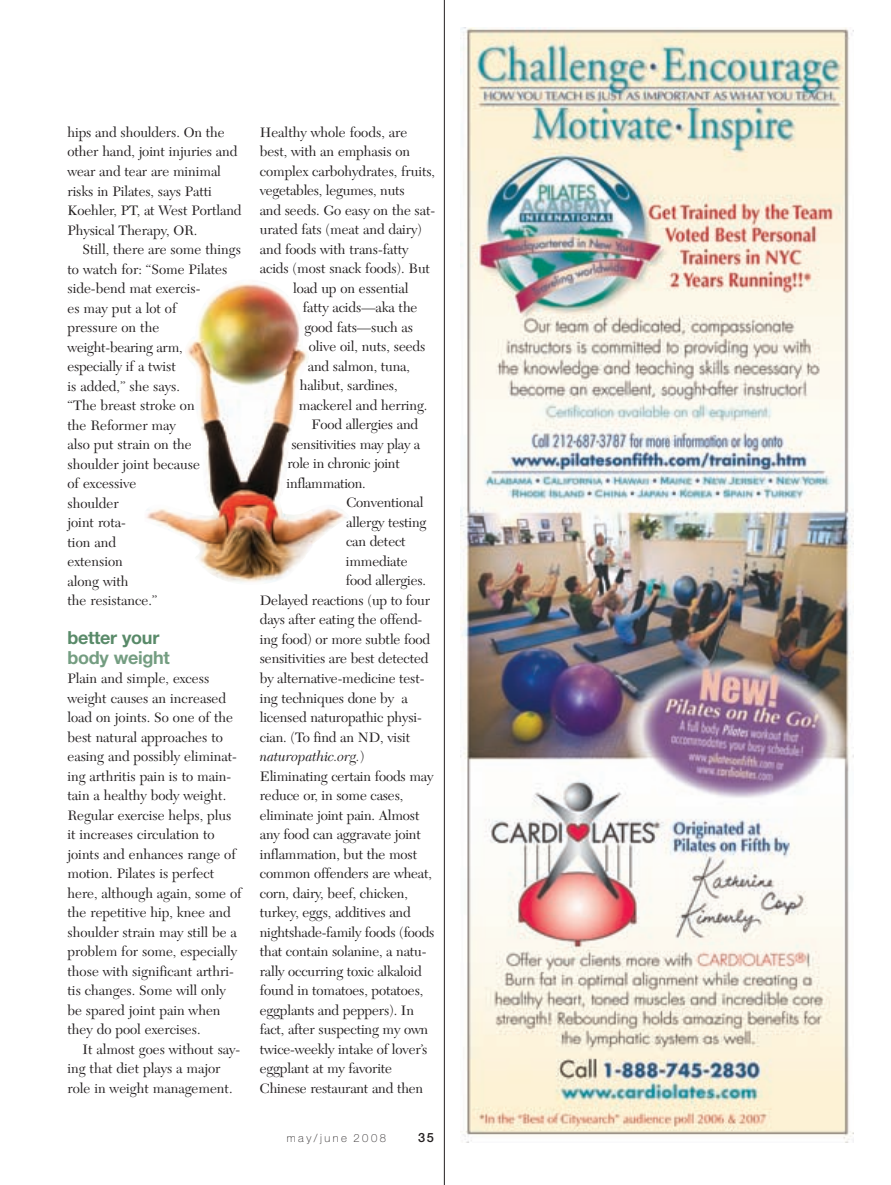
<style>
.page{position:relative;width:891px;height:1185px;background:#fff}
.page>*{position:absolute;margin:0;border:0;box-sizing:border-box;transform-origin:0 0}
.t1{font:700 18px/19.5px "Helvetica Neue LT";letter-spacing:-.015em;color:#598a69}
.t2{font:14.25px "New Caledonia";letter-spacing:-.005em;color:#231f20}
.t3{font:italic 14.25px "New Caledonia";letter-spacing:-.01em;color:#231f20}
.t4{font:500 12.75px "Helvetica Neue LT";color:#231f20}
.t5{font:100 11.25px "Helvetica Neue LT";letter-spacing:.22em;color:#231f20}
.s1{color:#749d81}
.s2{font-style:normal}
</style>
<div class="page">
<img style="left:146px;top:0;width:708px;height:1184px">
<p class="t2" style="left:68px;top:126px;width:159px">hips and shoulders. On the</p>
<p class="t2" style="left:68px;top:146px;width:171px">other hand, joint injuries and</p>
<p class="t2" style="left:68px;top:165px;width:155px">wear and tear are minimal</p>
<p class="t2" style="left:68px;top:185px;width:146px">risks in Pilates, says Patti</p>
<p class="t2" style="left:68px;top:204px;width:176px">Koehler, PT, at West Portland</p>
<p class="t2" style="left:68px;top:224px;width:131px">Physical Therapy, OR.</p>
<p class="t2" style="left:83px;top:243px;width:160px">Still, there are some things</p>
<p class="t2" style="left:68px;top:263px;width:161px">to watch for: “Some Pilates</p>
<p class="t2" style="left:68px;top:282px;width:135px">side-bend mat exercis-</p>
<p class="t2" style="left:68px;top:302px;width:111px">es may put a lot of</p>
<p class="t2" style="left:68px;top:321px;width:93px">pressure on the</p>
<p class="t2" style="left:68px;top:341px;width:117px">weight-bearing arm,</p>
<p class="t2" style="left:68px;top:360px;width:110px">especially if a twist</p>
<p class="t2" style="left:68px;top:380px;width:114px">is added,” she says.</p>
<p class="t2" style="left:68px;top:399px;width:129px">“The breast stroke on</p>
<p class="t2" style="left:68px;top:419px;width:110px">the Reformer may</p>
<p class="t2" style="left:68px;top:438px;width:126px">also put strain on the</p>
<p class="t2" style="left:68px;top:458px;width:134px">shoulder joint because</p>
<p class="t2" style="left:68px;top:477px;width:70px">of excessive</p>
<p class="t2" style="left:68px;top:497px;width:53px">shoulder</p>
<p class="t2" style="left:68px;top:516px;width:60px">joint rota-</p>
<p class="t2" style="left:68px;top:536px;width:50px">tion and</p>
<p class="t2" style="left:68px;top:555px;width:57px">extension</p>
<p class="t2" style="left:68px;top:575px;width:63px">along with</p>
<p class="t2" style="left:68px;top:594px;width:92px">the resistance.”</p>
<p class="t1" style="left:68px;top:630px;width:104px">better your <span class="s1">body weight</span></p>
<p class="t2" style="left:68px;top:672px;width:143px">Plain and simple, excess</p>
<p class="t2" style="left:68px;top:692px;width:160px">weight causes an in creased</p>
<p class="t2" style="left:68px;top:711px;width:167px">load on joints. So one of the</p>
<p class="t2" style="left:68px;top:731px;width:157px">best natural approaches to</p>
<p class="t2" style="left:68px;top:750px;width:171px">easing and possibly eliminat-</p>
<p class="t2" style="left:68px;top:770px;width:165px">ing arthritis pain is to main-</p>
<p class="t2" style="left:68px;top:789px;width:160px">tain a healthy body weight.</p>
<p class="t2" style="left:68px;top:809px;width:166px">Regular exercise helps, plus</p>
<p class="t2" style="left:68px;top:828px;width:149px">it increases circulation to</p>
<p class="t2" style="left:68px;top:848px;width:170px">joints and enhances range of</p>
<p class="t2" style="left:68px;top:867px;width:148px">motion. Pilates is perfect</p>
<p class="t2" style="left:68px;top:887px;width:176px">here, although again, some of</p>
<p class="t2" style="left:68px;top:906px;width:165px">the repetitive hip, knee and</p>
<p class="t2" style="left:68px;top:926px;width:171px">shoulder strain may still be a</p>
<p class="t2" style="left:68px;top:945px;width:171px">problem for some, especially</p>
<p class="t2" style="left:68px;top:965px;width:168px">those with significant arthri-</p>
<p class="t2" style="left:68px;top:984px;width:160px">tis changes. Some will only</p>
<p class="t2" style="left:68px;top:1004px;width:155px">be spared joint pain when</p>
<p class="t2" style="left:68px;top:1023px;width:135px">they do pool exercises.</p>
<p class="t2" style="left:83px;top:1043px;width:159px">It almost goes without say-</p>
<p class="t2" style="left:68px;top:1062px;width:155px">ing that diet plays a major</p>
<p class="t2" style="left:68px;top:1082px;width:167px">role in weight management.</p>
<p class="t2" style="left:260px;top:126px;width:149px">Healthy whole foods, are</p>
<p class="t2" style="left:260px;top:146px;width:152px">best, with an emphasis on</p>
<p class="t2" style="left:260px;top:165px;width:177px">complex carbohydrates, fruits,</p>
<p class="t2" style="left:260px;top:185px;width:146px">vegetables, legumes, nuts</p>
<p class="t2" style="left:260px;top:204px;width:177px">and seeds. Go easy on the sat-</p>
<p class="t2" style="left:260px;top:224px;width:164px">urated fats (meat and dairy)</p>
<p class="t2" style="left:260px;top:243px;width:150px">and foods with trans-fatty</p>
<p class="t2" style="left:260px;top:263px;width:172px">acids (most snack foods). But</p>
<p class="t2" style="left:293px;top:282px;width:117px">load up on essential</p>
<p class="t2" style="left:303px;top:302px;width:116px">fatty acids—aka the</p>
<p class="t2" style="left:304px;top:321px;width:110px">good fats—such as</p>
<p class="t2" style="left:309px;top:341px;width:118px">olive oil, nuts, seeds</p>
<p class="t2" style="left:308px;top:360px;width:104px">and salmon, tuna,</p>
<p class="t2" style="left:300px;top:380px;width:99px">halibut, sardines,</p>
<p class="t2" style="left:299px;top:399px;width:130px">mackerel and herring.</p>
<p class="t2" style="left:312px;top:419px;width:108px">Food allergies and</p>
<p class="t2" style="left:292px;top:438px;width:130px">sensitivities may play a</p>
<p class="t2" style="left:287px;top:458px;width:114px">role in chronic joint</p>
<p class="t2" style="left:287px;top:477px;width:81px">inflammation.</p>
<p class="t2" style="left:346px;top:497px;width:79px">Conventional</p>
<p class="t2" style="left:346px;top:516px;width:82px">allergy testing</p>
<p class="t2" style="left:346px;top:536px;width:61px">can detect</p>
<p class="t2" style="left:346px;top:555px;width:63px">immediate</p>
<p class="t2" style="left:346px;top:575px;width:82px">food allergies.</p>
<p class="t2" style="left:260px;top:594px;width:172px">Delayed reactions (up to four</p>
<p class="t2" style="left:260px;top:614px;width:164px">days after eating the offend-</p>
<p class="t2" style="left:260px;top:633px;width:172px">ing food) or more subtle food</p>
<p class="t2" style="left:260px;top:653px;width:170px">sensitivities are best de tected</p>
<p class="t2" style="left:260px;top:672px;width:166px">by alternative-medicine test-</p>
<p class="t2" style="left:260px;top:692px;width:150px">ing techniques done by a</p>
<p class="t2" style="left:260px;top:711px;width:163px">licensed naturopathic physi-</p>
<p class="t2" style="left:260px;top:731px;width:152px">cian. (To find an ND, visit</p>
<p class="t3" style="left:260px;top:750px;width:106px">naturopathic.org.<span class="s2">)</span></p>
<p class="t2" style="left:260px;top:770px;width:175px">Eliminating certain foods may</p>
<p class="t2" style="left:260px;top:789px;width:145px">reduce or, in some cases,</p>
<p class="t2" style="left:260px;top:808px;width:161px">eliminate joint pain. Almost</p>
<p class="t2" style="left:260px;top:828px;width:163px">any food can aggravate joint</p>
<p class="t2" style="left:260px;top:847px;width:159px">inflammation, but the most</p>
<p class="t2" style="left:260px;top:867px;width:174px">common offenders are wheat,</p>
<p class="t2" style="left:260px;top:886px;width:150px">corn, dairy, beef, chicken,</p>
<p class="t2" style="left:260px;top:906px;width:152px">turkey, eggs, additives and</p>
<p class="t2" style="left:260px;top:925px;width:176px">nightshade-family foods (foods</p>
<p class="t2" style="left:260px;top:945px;width:168px">that contain solanine, a natu-</p>
<p class="t2" style="left:260px;top:964px;width:163px">rally occurring toxic alkaloid</p>
<p class="t2" style="left:260px;top:984px;width:165px">found in tomatoes, potatoes,</p>
<p class="t2" style="left:260px;top:1003px;width:156px">eggplants and peppers). In</p>
<p class="t2" style="left:260px;top:1023px;width:170px">fact, after suspecting my own</p>
<p class="t2" style="left:260px;top:1042px;width:169px">twice-weekly intake of lover’s</p>
<p class="t2" style="left:260px;top:1062px;width:134px">eggplant at my favorite</p>
<p class="t2" style="left:260px;top:1081px;width:165px">Chinese restaurant and then</p>
<p class="t5" style="left:287px;top:1133px;width:101px">may/june 2008</p>
<p class="t4" style="left:418px;top:1132px;width:17px">35</p>
</div>
